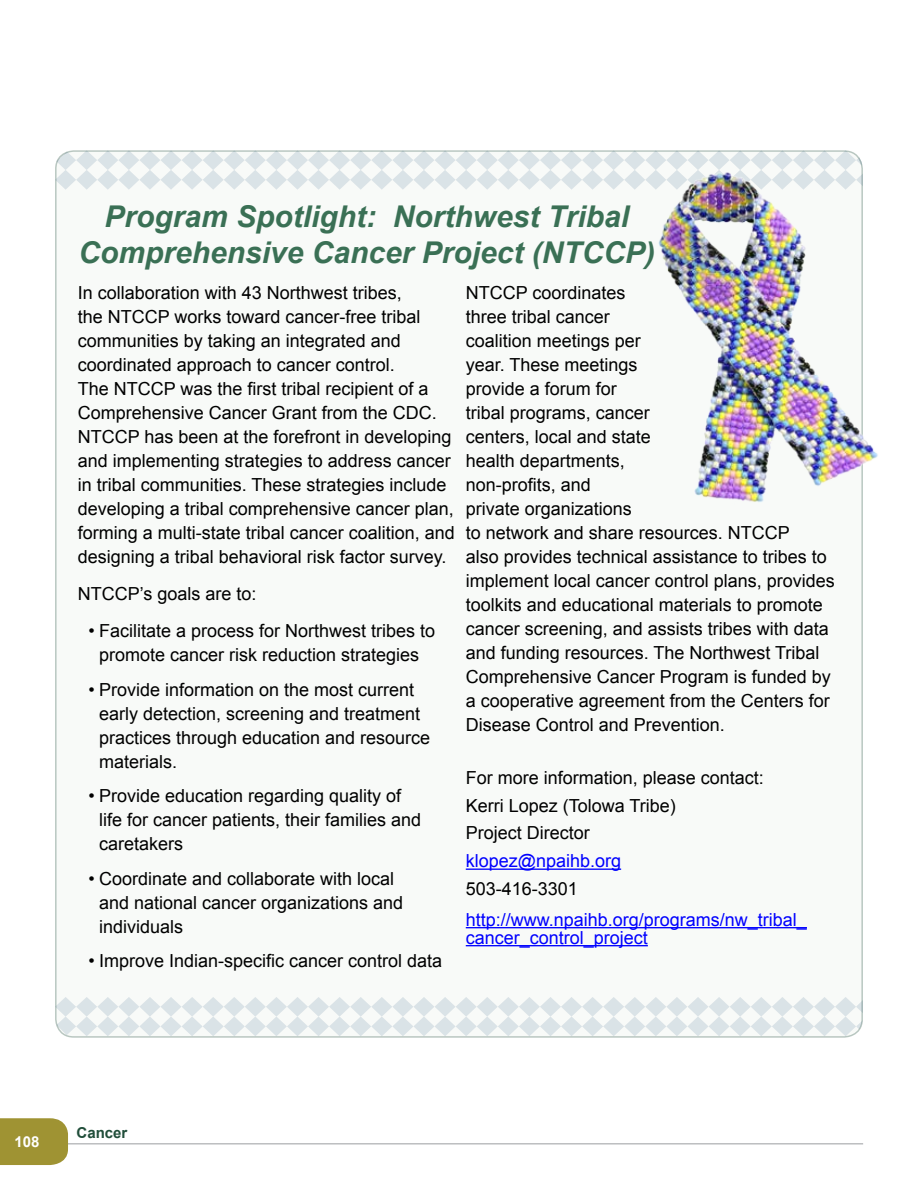
<style>
.page{position:relative;width:918px;height:1188px;background:#fff}
.page>*{position:absolute;margin:0;border:0;box-sizing:border-box;transform-origin:0 0}
.t1{font:italic 700 30px/36px "Arial";color:#3a7055;text-align:center}
.t2{font:18px/24px "Arial";color:#000}
.t3{font:18px/18px "Arial";color:#00f}
.t4{font:700 15px "Arial";color:#214e3a}
.t5{font:700 15px "Arial";color:#fff}
</style>
<div class="page">
<div style="left:56px;top:151px;width:806px;height:886px;background:#f8faf8;border-radius:18px"></div>
<svg style="left:55px;top:150px;width:808px;height:40px"></svg>
<hr style="left:466px;top:869px;width:155px;height:1px;background:#00f">
<hr style="left:466px;top:927px;width:341px;height:1px;background:#00f">
<hr style="left:466px;top:945px;width:182px;height:1px;background:#00f">
<svg style="left:55px;top:997px;width:808px;height:39px"></svg>
<hr style="left:51px;top:1143px;width:812px;height:2px;background:#bcbec0">
<svg style="left:0;top:1118px;width:69px;height:47px;background:#a4983e"></svg>
<img style="left:656px;top:168px;width:222px;height:337px">
<h1 class="t1" style="left:78px;top:199px;width:578px">Program Spotlight: Northwest Tribal<br>Comprehensive Cancer Project (NTCCP)</h1>
<p class="t2" style="left:78px;top:281px;width:379px">In collaboration with 43 Northwest tribes,<br>the NTCCP works toward cancer-free tribal communities by taking an integrated and coordinated approach to cancer control.<br>The NTCCP was the first tribal recipient of a Comprehensive Cancer Grant from the CDC.<br>NTCCP has been at the forefront in developing and implementing strategies to address cancer in tribal communities. These strategies include developing a tribal comprehensive cancer plan, forming a multi-state tribal cancer coalition, and designing a tribal behavioral risk factor survey.</p>
<p class="t2" style="left:78px;top:582px;width:180px">NTCCP’s goals are to:</p>
<p class="t2" style="left:88px;top:619px;width:348px;text-align:center">• Facilitate a process for Northwest tribes to promote cancer risk reduction strategies</p>
<p class="t2" style="left:99px;top:677px;width:333px;text-indent:-11px">• Provide information on the most current early detection, screening and treatment practices through education and resource materials.</p>
<p class="t2" style="left:99px;top:784px;width:324px;text-indent:-11px">• Provide education regarding quality of life for cancer patients, their families and caretakers</p>
<p class="t2" style="left:99px;top:867px;width:306px;text-indent:-11px">• Coordinate and collaborate with local and national cancer organizations and individuals</p>
<p class="t2" style="left:88px;top:949px;width:355px">• Improve Indian-specific cancer control data</p>
<p class="t2" style="left:466px;top:281px;width:371px">NTCCP coordinates<br>three tribal cancer<br>coalition meetings per<br>year. These meetings<br>provide a forum for<br>tribal programs, cancer<br>centers, local and state<br>health departments,<br>non-profits, and<br>private organizations<br>to network and share resources. NTCCP<br>also provides technical assistance to tribes to implement local cancer control plans, provides toolkits and educational materials to promote cancer screening, and assists tribes with data and funding resources. The Northwest Tribal<br>Comprehensive Cancer Program is funded by a cooperative agreement from the Centers for<br>Disease Control and Prevention.</p>
<p class="t2" style="left:466px;top:764px;width:300px;line-height:27.8px">For more information, please contact:<br>Kerri Lopez (Tolowa Tribe)<br>Project Director</p>
<p class="t3" style="left:466px;top:852px;width:157px">klopez@npaihb.org</p>
<p class="t2" style="left:466px;top:877px;width:114px">503-416-3301</p>
<p class="t3" style="left:466px;top:911px;width:343px">http://www.npaihb.org/programs/nw_tribal_ cancer_control_project</p>
<p class="t5" style="left:14px;top:1132px;width:27px">108</p>
<p class="t4" style="left:77px;top:1122px;width:52px">Cancer</p>
</div>
